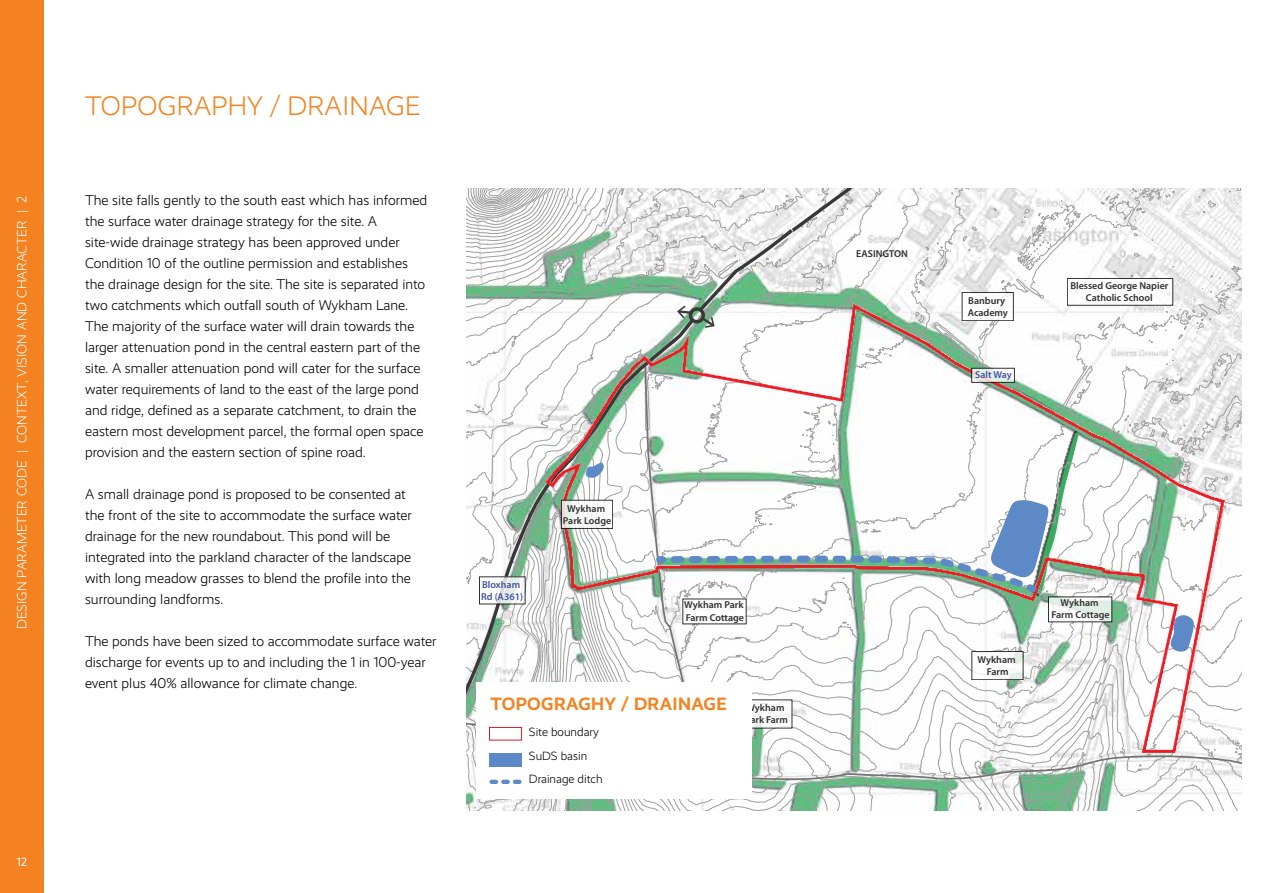
<style>
.page{position:relative;width:1263px;height:893px;background:#fff}
.page>*{position:absolute;margin:0;border:0;box-sizing:border-box;transform-origin:0 0}
.t1{font:300 27px "Realist";letter-spacing:.01em;color:#f58220}
.t2{font:700 18px "Realist";letter-spacing:.02em;color:#f58220}
.t3{font:300 14.25px/21px "Realist";color:#000}
.t4{font:300 13.5px "Realist";letter-spacing:.01em;color:#fff}
.t5{font:300 12px/23.5px "Realist";color:#000}
.t6{font:12px "Realist";color:#fff}
.t7{font:600 10.05px/12px "Myriad Pro";color:#302f2f;text-align:center}
.t8{font:600 10.05px/12px "Myriad Pro";color:#4452a3}
</style>
<div class="page">
<svg style="left:466px;top:188px;width:775px;height:623px"></svg>
<div style="left:0;top:0;width:44px;height:893px;background:#f58220"></div>
<p class="t4" style="left:14px;top:629px;width:435px;rotate:-90deg">DESIGN PARAMETER CODE | CONTEXT, VISION AND CHARACTER | 2</p>
<p class="t6" style="left:17px;top:855px;width:12px">12</p>
<h1 class="t1" style="left:85px;top:91px;width:336px">TOPOGRAPHY / DRAINAGE</h1>
<p class="t3" style="left:85px;top:190px;width:344px">The site falls gently to the south east which has informed the surface water drainage strategy for the site. A site-wide drainage strategy has been approved under Condition 10 of the outline permission and establishes the drainage design for the site. The site is separated into two catchments which outfall south of Wykham Lane.<br>The majority of the surface water will drain towards the larger attenuation pond in the central eastern part of the site. A smaller attenuation pond will cater for the surface water requirements of land to the east of the large pond and ridge, defined as a separate catchment, to drain the eastern most development parcel, the formal open space provision and the eastern section of spine road.</p>
<p class="t3" style="left:85px;top:484px;width:328px">A small drainage pond is proposed to be consented at the front of the site to accommodate the surface water drainage for the new roundabout. This pond will be integrated into the parkland character of the landscape with long meadow grasses to blend the profile into the surrounding landforms.</p>
<p class="t3" style="left:85px;top:631px;width:353px">The ponds have been sized to accommodate surface water discharge for events up to and including the 1 in 100-year event plus 40% allowance for climate change.</p>
<p class="t8" style="left:481px;top:578px;width:43px">Bloxham<br>Rd (A361)</p>
<p class="t7" style="left:563px;top:502px;width:50px">Wykham<br>Park Lodge</p>
<p class="t7" style="left:684px;top:599px;width:61px;text-align:left">Wykham Park<br>Farm Cottage</p>
<p class="t2" style="left:490px;top:694px;width:238px">TOPOGRAGHY / DRAINAGE</p>
<p class="t5" style="left:529px;top:721px;width:75px">Site boundary<br>SuDS basin<br>Drainage ditch</p>
<p class="t7" style="left:745px;top:702px;width:45px;text-align:left">Wykham<br>Park Farm</p>
<p class="t7" style="left:856px;top:247px;width:53px">EASINGTON</p>
<p class="t7" style="left:968px;top:295px;width:42px;text-align:left">Banbury<br>Academy</p>
<p class="t8" style="left:975px;top:369px;width:38px">Salt Way</p>
<p class="t7" style="left:1070px;top:280px;width:100px">Blessed George Napier<br>Catholic School</p>
<p class="t7" style="left:977px;top:654px;width:40px">Wykham<br>Farm</p>
<p class="t7" style="left:1051px;top:597px;width:60px">Wykham<br>Farm Cottage</p>
</div>
